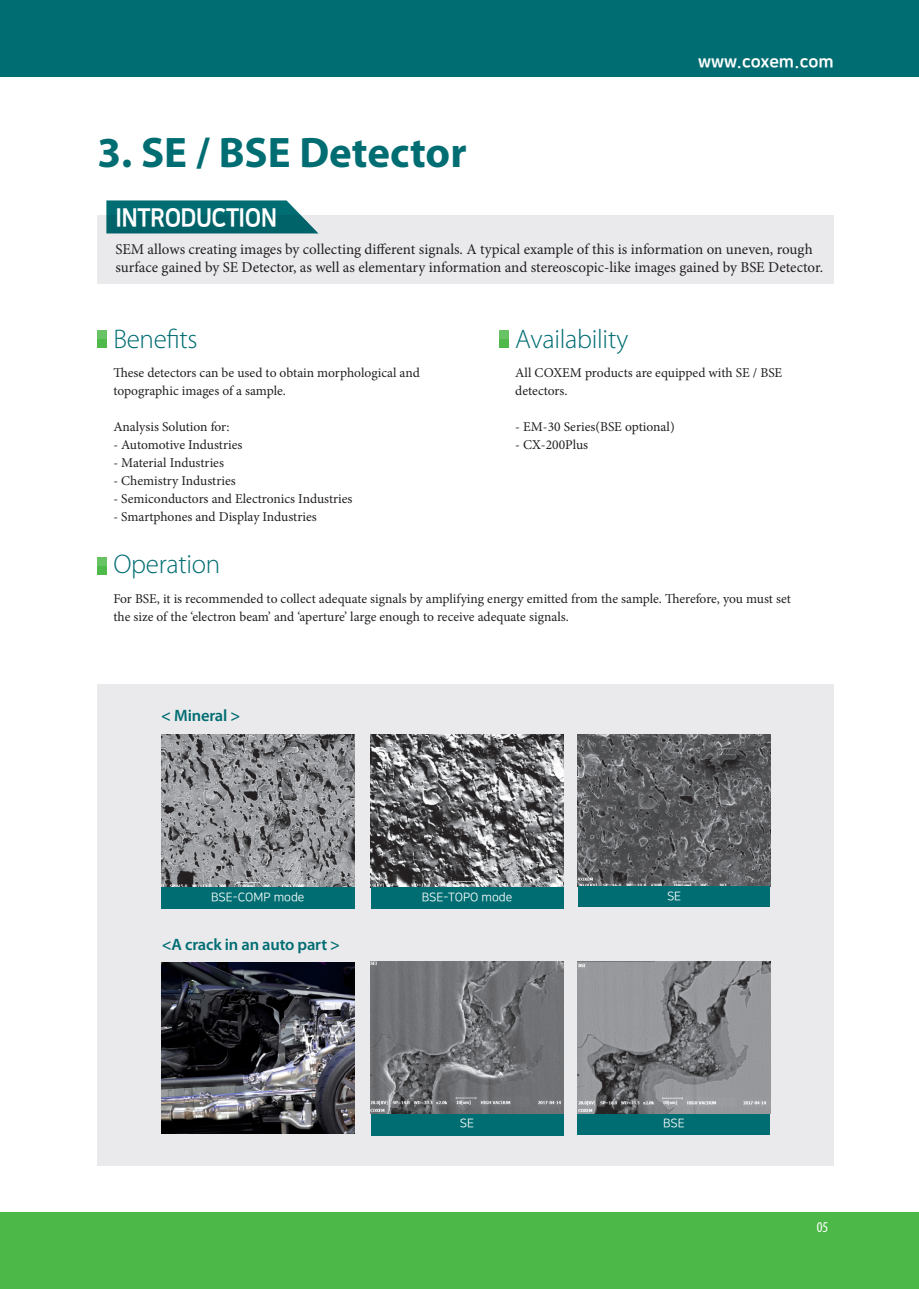
<style>
.page{position:relative;width:919px;height:1289px;background:#fff}
.page>*{position:absolute;margin:0;border:0;box-sizing:border-box;transform-origin:0 0}
.t1{font:700 42.9px "Myriad Pro";color:#006d72}
.t2{font:300 27px "Myriad Pro";letter-spacing:-.01em;color:#006d72}
.t3{font:25.5px "Nanum Square OTF ac EB";letter-spacing:-.025em;color:#fff;scale:.9 1}
.t4{font:600 16.5px "Myriad Pro";letter-spacing:-.01em;color:#006d72}
.t5{font:16.5px "Nanum Square OTF ac EB";color:#fff}
.t6{font:15px/18px "Minion Pro";color:#231f20}
.t7{font:condensed 15px "Myriad Pro";color:#fff}
.t8{font:13.5px/18px "Minion Pro";letter-spacing:-.005em;color:#231f20}
.t9{font:12px "Nanum Square OTF ac R";color:#fff}
</style>
<div class="page">
<div style="left:0;top:1212px;width:918px;height:76px;background:#4cb848"></div>
<div style="left:0;top:0;width:918px;height:77px;background:#006d72"></div>
<div style="left:97px;top:330px;width:10px;height:18px;background:#68c365"></div>
<div style="left:97px;top:339px;width:10px;height:9px;background:#4cb848"></div>
<div style="left:97px;top:557px;width:10px;height:17px;background:#68c365"></div>
<div style="left:97px;top:566px;width:10px;height:9px;background:#4cb848"></div>
<div style="left:97px;top:684px;width:736px;height:481px;background:#e6e7e9"></div>
<img style="left:161px;top:734px;width:193px;height:153px">
<img style="left:370px;top:734px;width:193px;height:153px">
<img style="left:578px;top:734px;width:192px;height:152px">
<div style="left:161px;top:887px;width:193px;height:21px;background:#006d72"></div>
<div style="left:370px;top:887px;width:193px;height:21px;background:#006d72"></div>
<div style="left:578px;top:886px;width:192px;height:21px;background:#006d72"></div>
<img style="left:371px;top:961px;width:192px;height:152px">
<img style="left:578px;top:961px;width:192px;height:152px">
<div style="left:370px;top:1113px;width:193px;height:21px;background:#006d72"></div>
<div style="left:577px;top:1113px;width:193px;height:21px;background:#006d72"></div>
<img style="left:161px;top:962px;width:193px;height:171px">
<div style="left:498px;top:330px;width:10px;height:18px;background:#68c365"></div>
<div style="left:498px;top:339px;width:10px;height:9px;background:#4cb848"></div>
<div style="left:97px;top:215px;width:736px;height:69px;background:#e6e7e9"></div>
<svg style="left:106px;top:200px;width:212px;height:33px;background:#167479"></svg>
<p class="t1" style="left:97px;top:124px;width:371px">3. SE / BSE Detector</p>
<p class="t5" style="left:698px;top:53px;width:137px">www.coxem.com</p>
<p class="t3" style="left:115px;top:204px;width:181px">INTRODUCTION</p>
<p class="t6" style="left:115px;top:240px;width:709px">SEM allows creating images by collecting different signals. A typical example of this is information on uneven, rough surface gained by SE Detector, as well as elementary information and stereoscopic-like images gained by BSE Detector.</p>
<p class="t2" style="left:113px;top:323px;width:86px">Benefits</p>
<p class="t8" style="left:113px;top:364px;width:308px">These detectors can be used to obtain morphological and topographic images of a sample.</p>
<p class="t8" style="left:113px;top:418px;width:118px">Analysis Solution for:</p>
<p class="t8" style="left:113px;top:436px;width:131px">- Automotive Industries</p>
<p class="t8" style="left:113px;top:454px;width:112px">- Material Industries</p>
<p class="t8" style="left:113px;top:472px;width:124px">- Chemistry Industries</p>
<p class="t8" style="left:113px;top:490px;width:241px">- Semiconductors and Electronics Industries</p>
<p class="t8" style="left:113px;top:508px;width:205px">- Smartphones and Display Industries</p>
<p class="t2" style="left:113px;top:548px;width:109px">Operation</p>
<p class="t2" style="left:515px;top:323px;width:114px">Availability</p>
<p class="t8" style="left:515px;top:364px;width:268px">All COXEM products are equipped with SE / BSE detectors.</p>
<p class="t8" style="left:515px;top:418px;width:161px">- EM-30 Series(BSE optional)</p>
<p class="t8" style="left:515px;top:436px;width:74px">- CX-200Plus</p>
<p class="t8" style="left:113px;top:589px;width:679px">For BSE, it is recommended to collect adequate signals by amplifying energy emitted from the sample. Therefore, you must set the size of the ‘electron beam’ and ‘aperture’ large enough to receive adequate signals.</p>
<p class="t4" style="left:161px;top:704px;width:81px">&lt; Mineral &gt;</p>
<p class="t9" style="left:211px;top:890px;width:95px">BSE-COMP mode</p>
<p class="t9" style="left:421px;top:890px;width:92px">BSE-TOPO mode</p>
<p class="t9" style="left:667px;top:889px;width:16px">SE</p>
<p class="t4" style="left:162px;top:933px;width:180px">&lt;A crack in an auto part &gt;</p>
<p class="t9" style="left:460px;top:1117px;width:16px">SE</p>
<p class="t9" style="left:663px;top:1117px;width:23px">BSE</p>
<p class="t7" style="left:816px;top:1218px;width:13px">05</p>
</div>
